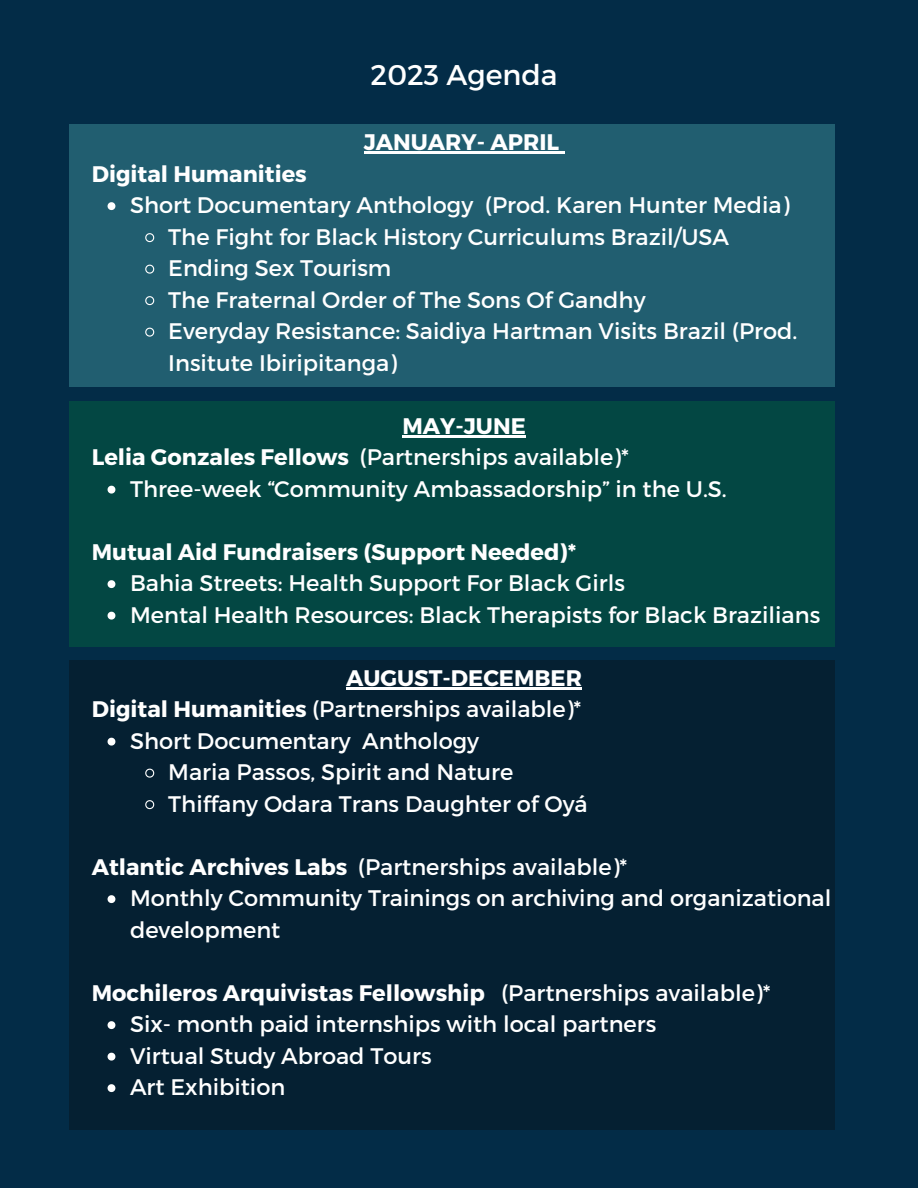
<style>
.page{position:relative;width:918px;height:1188px;background:#032c47}
.page>*{position:absolute;margin:0;border:0;box-sizing:border-box;transform-origin:0 0}
.t1{font:28.5px "Montserrat";color:#fff}
.t2{font:22.5px/31.5px "Montserrat";color:#fff}
.t3{font:700 22.5px/31.5px "Montserrat";color:#fff}
.s1{font-weight:400}
.s2{font-weight:700}
</style>
<div class="page">
<div style="left:69px;top:125px;width:766px;height:262px;background:#215e70"></div>
<div style="left:69px;top:401px;width:766px;height:245px;background:#034743"></div>
<div style="left:69px;top:660px;width:766px;height:469px;background:#052032"></div>
<svg style="left:108px;top:202px;width:7px;height:8px"></svg>
<svg style="left:145px;top:233px;width:10px;height:10px"></svg>
<svg style="left:145px;top:264px;width:10px;height:10px"></svg>
<svg style="left:145px;top:296px;width:10px;height:10px"></svg>
<svg style="left:145px;top:327px;width:10px;height:10px"></svg>
<svg style="left:108px;top:486px;width:7px;height:8px"></svg>
<svg style="left:108px;top:580px;width:7px;height:8px"></svg>
<svg style="left:108px;top:612px;width:7px;height:8px"></svg>
<svg style="left:108px;top:738px;width:7px;height:8px"></svg>
<svg style="left:145px;top:768px;width:10px;height:10px"></svg>
<svg style="left:145px;top:800px;width:10px;height:10px"></svg>
<svg style="left:108px;top:895px;width:7px;height:8px"></svg>
<svg style="left:108px;top:1021px;width:7px;height:8px"></svg>
<svg style="left:108px;top:1053px;width:7px;height:8px"></svg>
<svg style="left:108px;top:1084px;width:7px;height:8px"></svg>
<hr style="left:364px;top:152px;width:195px;height:2px;background:#fff">
<hr style="left:402px;top:435px;width:124px;height:2px;background:#fff">
<hr style="left:346px;top:687px;width:236px;height:2px;background:#fff">
<p class="t1" style="left:371px;top:57px;width:188px">2023 Agenda</p>
<p class="t3" style="left:92px;top:157px;width:216px">Digital Humanities</p>
<p class="t3" style="left:364px;top:126px;width:197px">JANUARY- APRIL</p>
<p class="t2" style="left:168px;top:189px;width:631px;text-indent:-38px">Short Documentary Anthology (Prod. Karen Hunter Media)<br>The Fight for Black History Curriculums Brazil/USA Ending Sex Tourism<br>The Fraternal Order of The Sons Of Gandhy<br>Everyday Resistance: Saidiya Hartman Visits Brazil (Prod.<br>Insitute Ibiripitanga)</p>
<p class="t3" style="left:92px;top:409px;width:539px;text-indent:311px">MAY-JUNE<br>Lelia Gonzales Fellows <span class="s1">(Partnerships available)*</span></p>
<p class="t2" style="left:130px;top:472px;width:598px">Three-week “Community Ambassadorship” in the U.S.</p>
<p class="t3" style="left:92px;top:535px;width:486px">Mutual Aid Fundraisers (Support Needed)*</p>
<p class="t2" style="left:130px;top:567px;width:692px">Bahia Streets: Health Support For Black Girls<br>Mental Health Resources: Black Therapists for Black Brazilians</p>
<p class="t3" style="left:92px;top:661px;width:492px;text-align:right">AUGUST-DECEMBER<br>Digital Humanities <span class="s1">(Partnerships available)*</span></p>
<p class="t2" style="left:168px;top:724px;width:421px;text-indent:-38px">Short Documentary Anthology<br>Maria Passos, Spirit and Nature<br>Thiffany Odara Trans Daughter of Oyá</p>
<p class="t2" style="left:92px;top:850px;width:537px"><span class="s2">Atlantic Archives Labs</span> (Partnerships available)*</p>
<p class="t2" style="left:130px;top:882px;width:703px">Monthly Community Trainings on archiving and organizational development</p>
<p class="t3" style="left:92px;top:976px;width:680px">Mochileros Arquivistas Fellowship <span class="s1">(Partnerships available)*</span></p>
<p class="t2" style="left:130px;top:1008px;width:528px">Six- month paid internships with local partners<br>Virtual Study Abroad Tours<br>Art Exhibition</p>
</div>
